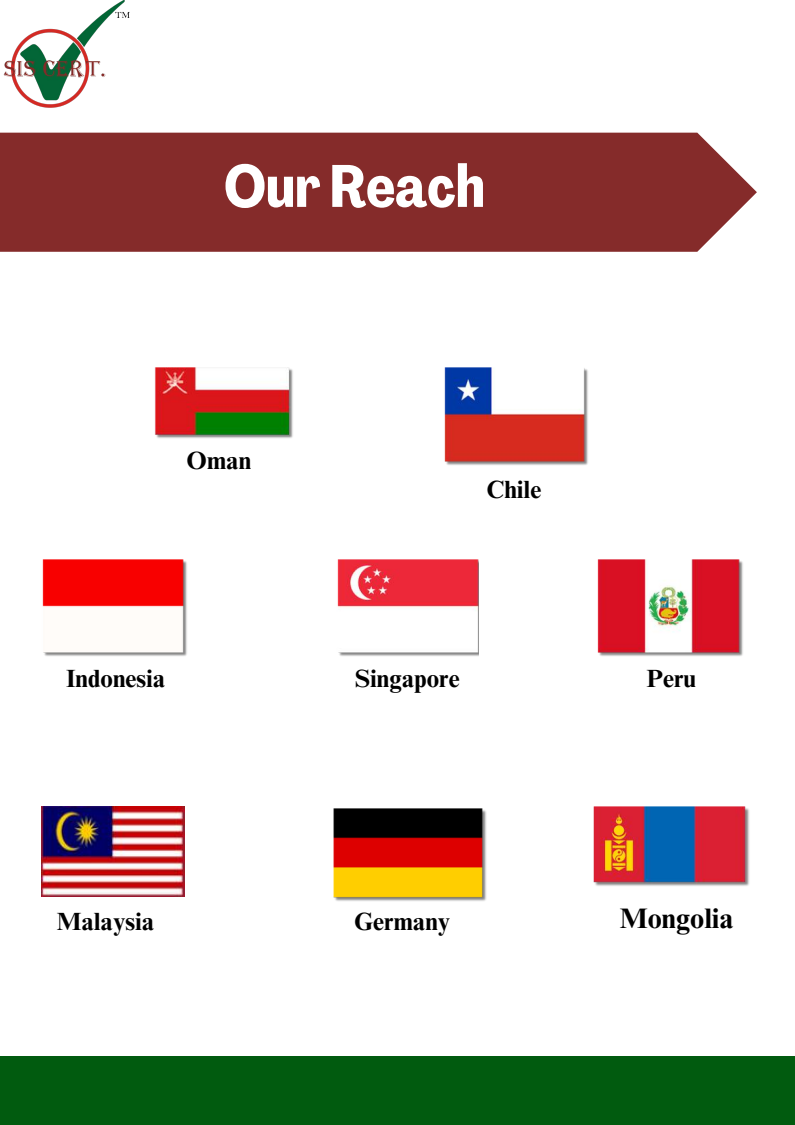
<style>
.page{position:relative;width:795px;height:1125px;background:#fff}
.page>*{position:absolute;margin:0;border:0;box-sizing:border-box;transform-origin:0 0}
.t1{font:700 58.9px "Agrandir Tight";color:#fff}
.t2{font:700 28.2px "Times NRMT Pro";color:#000}
.t3{font:700 24.9px "Times NRMT Pro";color:#000}
</style>
<div class="page">
<img style="left:3px;top:1px;width:127px;height:107px">
<div style="left:0;top:133px;width:756px;height:119px;background:#852b2a"></div>
<div style="left:0;top:1056px;width:794px;height:68px;background:#015b0f"></div>
<img style="left:42px;top:559px;width:145px;height:97px">
<img style="left:337px;top:559px;width:141px;height:97px">
<img style="left:597px;top:559px;width:146px;height:97px">
<img style="left:155px;top:368px;width:138px;height:70px">
<img style="left:444px;top:368px;width:144px;height:97px">
<img style="left:42px;top:807px;width:142px;height:90px">
<img style="left:333px;top:808px;width:154px;height:93px">
<img style="left:593px;top:807px;width:157px;height:79px">
<h1 class="t1" style="left:224px;top:163px;width:262px">OurReach</h1>
<p class="t3" style="left:186px;top:451px;width:66px">Oman</p>
<p class="t3" style="left:486px;top:480px;width:56px">Chile</p>
<p class="t3" style="left:66px;top:669px;width:101px">Indonesia</p>
<p class="t3" style="left:355px;top:669px;width:106px">Singapore</p>
<p class="t3" style="left:646px;top:669px;width:51px">Peru</p>
<p class="t3" style="left:57px;top:912px;width:99px">Malaysia</p>
<p class="t3" style="left:354px;top:912px;width:98px">Germany</p>
<p class="t2" style="left:619px;top:908px;width:115px">Mongolia</p>
</div>
